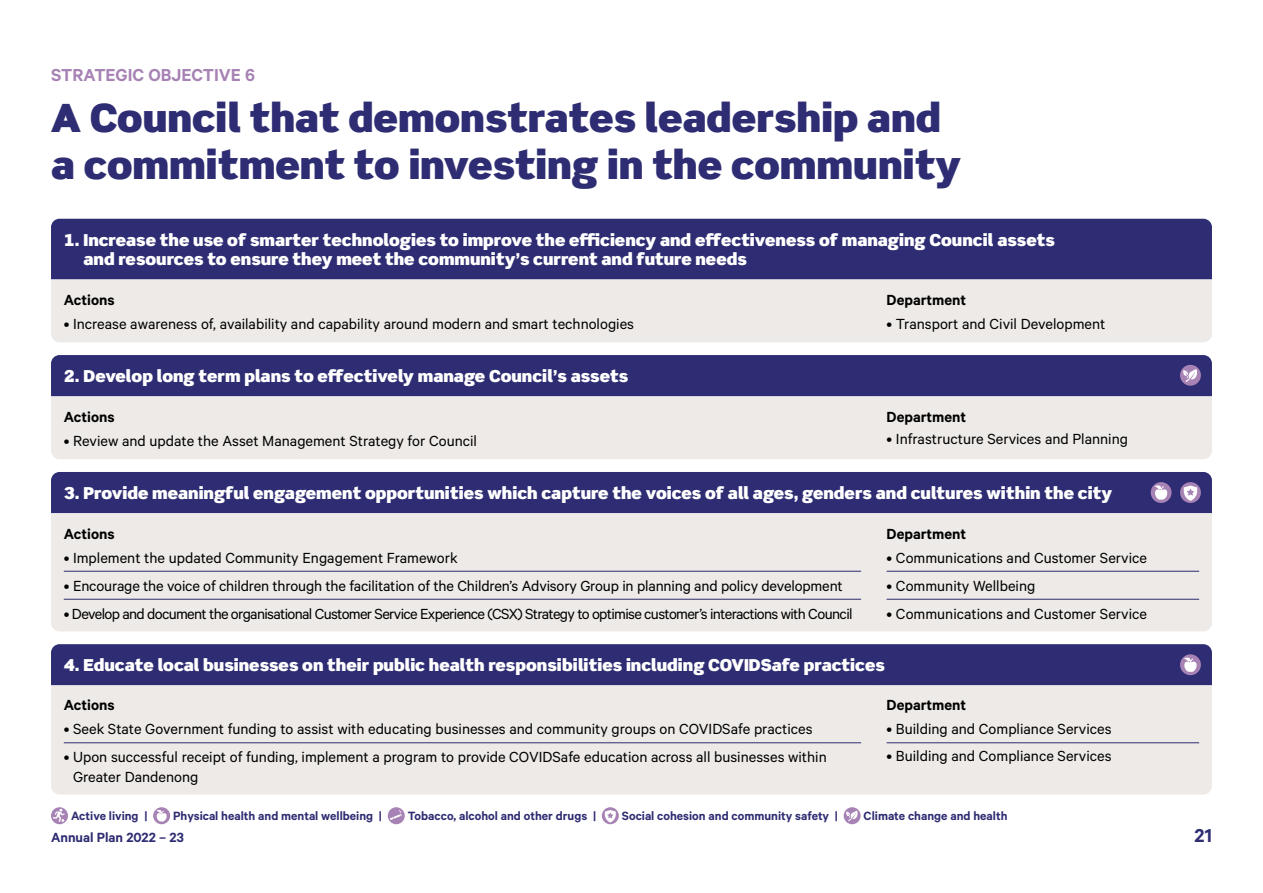
<style>
.page{position:relative;width:1263px;height:893px;background:#fff}
.page>*{position:absolute;margin:0;border:0;box-sizing:border-box;transform-origin:0 0}
.t1{font:900 39px/46.8px "Scene Std";color:#2e2c72}
.t2{font:600 21px "Calibre";color:#2e2c72}
.t3{font:600 19.5px "Calibre";color:#a782b4}
.t4{font:16.5px/19.5px "Calibre";color:#000}
.t5{font:900 16.5px/19.5px "Scene Std";color:#fff}
.t6{font:16.5px "Calibre";letter-spacing:-.04em;color:#000}
.t7{font:600 16.5px "Calibre";color:#000}
.t8{font:600 15px "Calibre";color:#2e2c72}
.t9{font:600 13.5px "Calibre";color:#2e2c72}
</style>
<div class="page">
<div style="left:51px;top:807px;width:17px;height:17px;background:#a782b4;border-radius:50%"></div>
<svg style="left:53px;top:809px;width:12px;height:13px"></svg>
<div style="left:153px;top:807px;width:17px;height:17px;background:#a782b4;border-radius:50%"></div>
<svg style="left:156px;top:810px;width:11px;height:12px"></svg>
<div style="left:388px;top:807px;width:17px;height:17px;background:#a782b4;border-radius:50%"></div>
<svg style="left:390px;top:810px;width:12px;height:10px"></svg>
<svg style="left:602px;top:807px;width:17px;height:17px"></svg>
<svg style="left:605px;top:810px;width:11px;height:12px"></svg>
<svg style="left:844px;top:807px;width:17px;height:17px"></svg>
<svg style="left:846px;top:811px;width:12px;height:13px"></svg>
<div style="left:51px;top:472px;width:1161px;height:41px;background:#2e2c72"></div>
<div style="left:51px;top:514px;width:823px;height:117px;background:#edeae7"></div>
<hr style="left:64px;top:571px;width:797px;height:1px;background:#2e2c72">
<hr style="left:64px;top:599px;width:797px;height:1px;background:#2e2c72">
<div style="left:874px;top:514px;width:338px;height:117px;background:#edeae7"></div>
<hr style="left:887px;top:571px;width:312px;height:1px;background:#2e2c72">
<hr style="left:887px;top:599px;width:312px;height:1px;background:#2e2c72">
<div style="left:1151px;top:482px;width:20px;height:21px;background:#a782b4;border-radius:50%"></div>
<svg style="left:1155px;top:485px;width:13px;height:15px"></svg>
<svg style="left:1180px;top:482px;width:21px;height:21px"></svg>
<svg style="left:1184px;top:486px;width:13px;height:15px"></svg>
<div style="left:51px;top:644px;width:1161px;height:41px;background:#2e2c72"></div>
<div style="left:51px;top:685px;width:823px;height:109px;background:#edeae7"></div>
<hr style="left:64px;top:742px;width:797px;height:1px;background:#2e2c72">
<div style="left:874px;top:685px;width:338px;height:109px;background:#edeae7"></div>
<hr style="left:887px;top:742px;width:312px;height:1px;background:#2e2c72">
<div style="left:1180px;top:654px;width:21px;height:21px;background:#a782b4;border-radius:50%"></div>
<svg style="left:1184px;top:657px;width:13px;height:15px"></svg>
<div style="left:51px;top:355px;width:1161px;height:41px;background:#2e2c72"></div>
<div style="left:51px;top:397px;width:823px;height:62px;background:#edeae7"></div>
<div style="left:874px;top:397px;width:338px;height:62px;background:#edeae7"></div>
<div style="left:1180px;top:365px;width:21px;height:21px;background:#a782b4;border-radius:50%"></div>
<svg style="left:1183px;top:369px;width:15px;height:17px"></svg>
<div style="left:51px;top:219px;width:1161px;height:60px;background:#2e2c72"></div>
<div style="left:51px;top:280px;width:823px;height:62px;background:#edeae7"></div>
<div style="left:874px;top:280px;width:338px;height:62px;background:#edeae7"></div>
<p class="t3" style="left:51px;top:64px;width:206px">STRATEGIC OBJECTIVE 6</p>
<h1 class="t1" style="left:51px;top:94px;width:912px">A Council that demonstrates leadership and a commitment to investing in the community</h1>
<p class="t5" style="left:83px;top:230px;width:973px;text-indent:-20px">1. Increase the use of smarter technologies to improve the efficiency and effectiveness of managing Council assets and resources to ensure they meet the community’s current and future needs</p>
<p class="t7" style="left:64px;top:290px;width:52px">Actions</p>
<p class="t4" style="left:64px;top:313px;width:572px">• Increase awareness of, availability and capability around modern and smart technologies</p>
<p class="t7" style="left:887px;top:290px;width:81px">Department</p>
<p class="t4" style="left:887px;top:313px;width:220px">• Transport and Civil Development</p>
<p class="t5" style="left:64px;top:366px;width:566px">2. Develop long term plans to effectively manage Council’s assets</p>
<p class="t7" style="left:64px;top:407px;width:52px">Actions</p>
<p class="t4" style="left:64px;top:430px;width:415px">• Review and update the Asset Management Strategy for Council</p>
<p class="t7" style="left:887px;top:407px;width:81px">Department</p>
<p class="t4" style="left:887px;top:429px;width:243px">• Infrastructure Services and Planning</p>
<p class="t5" style="left:64px;top:483px;width:1050px">3. Provide meaningful engagement opportunities which capture the voices of all ages, genders and cultures within the city</p>
<p class="t7" style="left:64px;top:524px;width:52px">Actions</p>
<p class="t4" style="left:64px;top:547px;width:395px">• Implement the updated Community Engagement Framework</p>
<p class="t4" style="left:64px;top:575px;width:780px">• Encourage the voice of children through the facilitation of the Children’s Advisory Group in planning and policy development</p>
<p class="t6" style="left:64px;top:604px;width:790px">• Develop and document the organisational Customer Service Experience (CSX) Strategy to optimise customer’s interactions with Council</p>
<p class="t7" style="left:887px;top:524px;width:81px">Department</p>
<p class="t4" style="left:887px;top:547px;width:262px">• Communications and Customer Service</p>
<p class="t4" style="left:887px;top:575px;width:150px">• Community Wellbeing</p>
<p class="t4" style="left:887px;top:603px;width:262px">• Communications and Customer Service</p>
<p class="t5" style="left:64px;top:655px;width:822px">4. Educate local businesses on their public health responsibilities including COVIDSafe practices</p>
<p class="t7" style="left:64px;top:695px;width:52px">Actions</p>
<p class="t4" style="left:64px;top:719px;width:750px">• Seek State Government funding to assist with educating businesses and community groups on COVIDSafe practices</p>
<p class="t4" style="left:73px;top:747px;width:755px;text-indent:-9px">• Upon successful receipt of funding, implement a program to provide COVIDSafe education across all businesses within<br>Greater Dandenong</p>
<p class="t7" style="left:887px;top:695px;width:81px">Department</p>
<p class="t4" style="left:887px;top:719px;width:226px">• Building and Compliance Services</p>
<p class="t4" style="left:887px;top:745px;width:226px">• Building and Compliance Services</p>
<p class="t9" style="left:71px;top:807px;width:78px">Active living |</p>
<p class="t9" style="left:173px;top:807px;width:210px">Physical health and mental wellbeing |</p>
<p class="t9" style="left:408px;top:807px;width:190px">Tobacco, alcohol and other drugs |</p>
<p class="t9" style="left:622px;top:807px;width:218px">Social cohesion and community safety |</p>
<p class="t9" style="left:864px;top:807px;width:145px">Climate change and health</p>
<p class="t8" style="left:51px;top:828px;width:134px">Annual Plan 2022 – 23</p>
<p class="t2" style="left:1195px;top:823px;width:19px">21</p>
</div>
